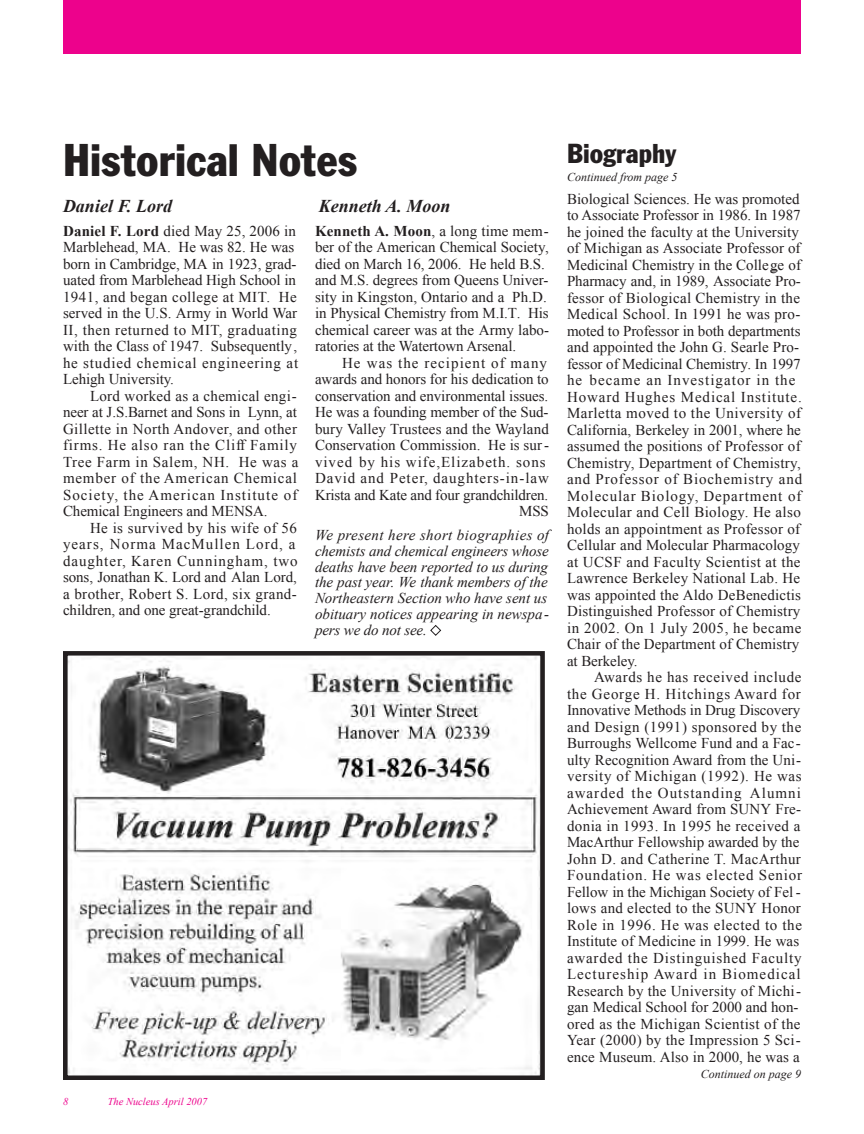
<style>
.page{position:relative;width:864px;height:1134px;background:#fff}
.page>*{position:absolute;margin:0;border:0;box-sizing:border-box;transform-origin:0 0}
.t1{font:condensed 45px "Franklin Gothic BT";color:#231f20}
.t2{font:condensed 27px "Franklin Gothic BT";color:#231f20}
.t3{font:italic 700 18px "Times New Roman";color:#231f20}
.t4{font:15px/16.5px "Times New Roman";letter-spacing:.01em;color:#231f20}
.t5{font:italic 15px/15.9px "Times New Roman";letter-spacing:-.005em;color:#231f20}
.t6{font:15px/16.5px "Times New Roman";letter-spacing:.03em;color:#231f20}
.t7{font:italic 12px "Times New Roman";color:#231f20}
.t8{font:italic 10.5px "Times New Roman";color:#ed028c}
.s1{font-weight:700}
.s2{color:#fff}
</style>
<div class="page">
<div style="left:63px;top:0;width:738px;height:54px;background:#ed028c"></div>
<img style="left:68px;top:656px;width:472px;height:419px">
<div style="left:63px;top:651px;width:482px;height:429px;border:4px solid #231f20"></div>
<h1 class="t1" style="left:63px;top:144px;width:296px">Historical Notes</h1>
<p class="t3" style="left:63px;top:193px;width:111px">Daniel F. Lord</p>
<p class="t4" style="left:63px;top:222px;width:237px"><span class="s1">Daniel F. Lord</span> died May 25, 2006 in Marblehead, MA. He was 82. He was born in Cambridge, MA in 1923, grad&shy;uated from Marblehead High School in 1941, and began college at MIT. He served in the U.S. Army in World War II, then returned to MIT, graduating with the Class of 1947. Subsequently, he studied chemical engineering at Lehigh University.</p>
<p class="t4" style="left:63px;top:387px;width:237px;text-align:justify;text-indent:27px">Lord worked as a chemical engi&shy;neer at J.S.Barnet and Sons in Lynn, at Gillette in North Andover, and other firms. He also ran the Cliff Family Tree Farm in Salem, NH. He was a member of the American Chemical Society, the American Institute of Chemical Engineers and MENSA.</p>
<p class="t6" style="left:63px;top:519px;width:236px;text-indent:27px">He is survived by his wife of 56 years, Norma MacMullen Lord, a daughter, Karen Cunningham, two sons, Jonathan K. Lord and Alan Lord, a brother, Robert S. Lord, six grand&shy;children, and one great-grandchild.</p>
<p class="t3" style="left:319px;top:193px;width:133px">Kenneth A. Moon</p>
<p class="t4" style="left:315px;top:222px;width:236px"><span class="s1">Kenneth A. Moon</span>, a long time mem&shy;ber of the American Chemical Society, died on March 16, 2006. He held B.S. and M.S. degrees from Queens Univer&shy;sity in Kingston, Ontario and a Ph.D. in Physical Chemistry from M.I.T. His chemical career was at the Army labo&shy;ratories at the Watertown Arsenal.</p>
<p class="t4" style="left:315px;top:354px;width:236px;text-align:right">He was the recipient of many awards and honors for his dedication to conservation and environmental issues.<br>He was a founding member of the Sud&shy;bury Valley Trustees and the Wayland<br>Conservation Commission. He is sur&shy;vived by his wife,Elizabeth. sons<br>David and Peter, daughters-in-law<br>Krista and Kate and four grandchildren.<br>MSS</p>
<p class="t5" style="left:315px;top:526px;width:236px">We present here short biographies of chemists and chemical engineers whose deaths have been reported to us during the past year. We thank members of the Northeastern Section who have sent us obituary notices appearing in newspa&shy;pers we do not see. <span class="s2">◆</span></p>
<p class="t8" style="left:63px;top:1094px;width:7px">8</p>
<p class="t8" style="left:108px;top:1094px;width:101px">The Nucleus April 2007</p>
<h2 class="t2" style="left:567px;top:144px;width:111px">Biography</h2>
<p class="t7" style="left:567px;top:169px;width:112px">Continued from page 5</p>
<p class="t4" style="left:567px;top:190px;width:237px">Biological Sciences. He was promoted to Associate Professor in 1986. In 1987 he joined the faculty at the University of Michigan as Associate Professor of Medicinal Chemistry in the College of Pharmacy and, in 1989, Associate Pro&shy;fessor of Biological Chemistry in the Medical School. In 1991 he was pro&shy;moted to Professor in both departments and appointed the John G. Searle Pro&shy;fessor of Medicinal Chemistry. In 1997 he became an Investigator in the Howard Hughes Medical Institute.<br>Marletta moved to the University of California, Berkeley in 2001, where he assumed the positions of Professor of Chemistry, Department of Chemistry, and Professor of Biochemistry and Molecular Biology, Department of Molecular and Cell Biology. He also holds an appointment as Professor of Cellular and Molecular Pharmacology at UCSF and Faculty Scientist at the Lawrence Berkeley National Lab. He was appointed the Aldo DeBenedictis Distinguished Professor of Chemistry in 2002. On 1 July 2005, he became Chair of the Department of Chemistry at Berkeley.</p>
<p class="t4" style="left:567px;top:669px;width:237px;text-indent:27px">Awards he has received include the George H. Hitchings Award for Innovative Methods in Drug Discovery and Design (1991) sponsored by the Burroughs Wellcome Fund and a Fac&shy;ulty Recognition Award from the Uni&shy;versity of Michigan (1992). He was awarded the Outstanding Alumni Achievement Award from SUNY Fre&shy;donia in 1993. In 1995 he received a MacArthur Fellowship awarded by the John D. and Catherine T. MacArthur Foundation. He was elected Senior Fellow in the Michigan Society of Fel - lows and elected to the SUNY Honor Role in 1996. He was elected to the Institute of Medicine in 1999. He was awarded the Distinguished Faculty Lectureship Award in Biomedical Research by the University of Michi&shy;gan Medical School for 2000 and hon&shy;ored as the Michigan Scientist of the Year (2000) by the Impression 5 Sci&shy;ence Museum. Also in 2000, he was a</p>
<p class="t7" style="left:701px;top:1065px;width:102px">Continued on page 9</p>
</div>
